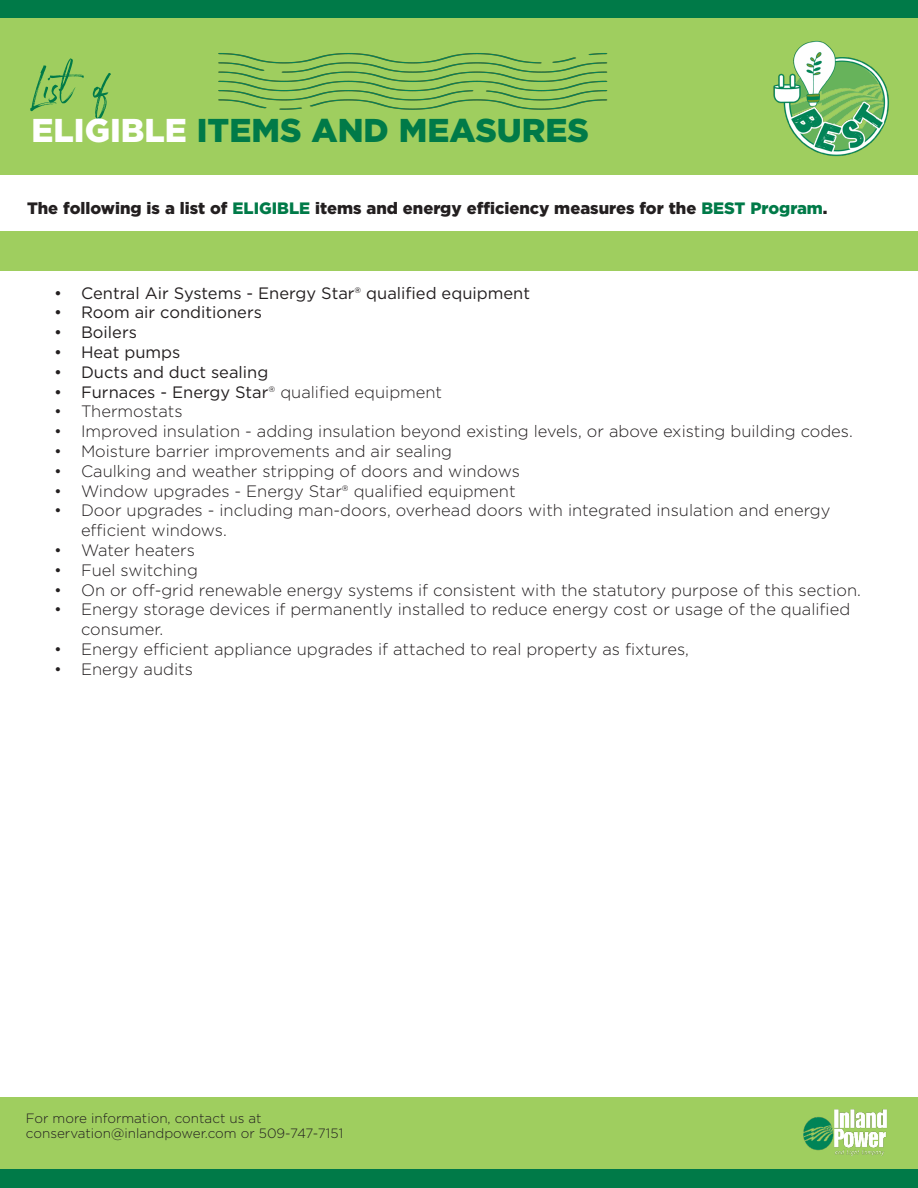
<style>
.page{position:relative;width:918px;height:1188px;background:#fff}
.page>*{position:absolute;margin:0;border:0;box-sizing:border-box;transform-origin:0 0}
.t1{font:52.5px "Northwell Alt";color:#007a48}
.t2{font:900 33px "Gotham";color:#007a48}
.t3{font:300 16.5px/19.8px "Gotham";color:#231f20}
.t4{font:16.5px "Gotham";color:#231f20}
.t5{font:900 16.5px "Gotham";color:#231f20}
.t6{font:300 13.5px/15px "Gotham";color:#231f20}
.s1{color:#fff}
.s2{color:#007a48}
.s3{font-weight:300}
</style>
<div class="page">
<div style="left:0;top:1097px;width:918px;height:71px;background:#9fce5f"></div>
<div style="left:0;top:231px;width:918px;height:39px;background:#9fce5f"></div>
<div style="left:0;top:0;width:918px;height:175px;background:#9fce5f"></div>
<div style="left:0;top:0;width:918px;height:17px;background:#007a48"></div>
<img style="left:218px;top:53px;width:390px;height:57px">
<img style="left:773px;top:40px;width:116px;height:117px">
<img style="left:803px;top:1109px;width:84px;height:47px">
<div style="left:0;top:1169px;width:918px;height:19px;background:#007a48"></div>
<p class="t1" style="left:32px;top:49px;width:79px">List of</p>
<p class="t2" style="left:32px;top:107px;width:559px"><span class="s1">ELIGIBLE</span> ITEMS AND MEASURES</p>
<p class="t5" style="left:27px;top:197px;width:802px">The following is a list of <span class="s2">ELIGIBLE</span> items and energy efficiency measures for the <span class="s2">BEST Program</span>.</p>
<p class="t4" style="left:54px;top:282px;width:478px">• Central Air Systems - Energy Star® qualified equipment</p>
<p class="t4" style="left:54px;top:302px;width:209px">• Room air conditioners</p>
<p class="t4" style="left:54px;top:322px;width:84px">• Boilers</p>
<p class="t4" style="left:54px;top:342px;width:128px">• Heat pumps</p>
<p class="t4" style="left:54px;top:361px;width:216px">• Ducts and duct sealing</p>
<p class="t4" style="left:54px;top:381px;width:390px">• Furnaces - Energy Star<span class="s3">® qualified equipment</span></p>
<p class="t3" style="left:54px;top:401px;width:130px">• Thermostats</p>
<p class="t3" style="left:54px;top:421px;width:800px">• Improved insulation - adding insulation beyond existing levels, or above existing building codes.</p>
<p class="t3" style="left:54px;top:441px;width:400px">• Moisture barrier improvements and air sealing</p>
<p class="t3" style="left:54px;top:461px;width:467px">• Caulking and weather stripping of doors and windows</p>
<p class="t3" style="left:54px;top:480px;width:463px">• Window upgrades - Energy Star® qualified equipment</p>
<p class="t3" style="left:81px;top:500px;width:751px;text-indent:-27px">• Door upgrades - including man-doors, overhead doors with integrated insulation and energy efficient windows.</p>
<p class="t3" style="left:54px;top:540px;width:142px">• Water heaters</p>
<p class="t3" style="left:54px;top:560px;width:145px">• Fuel switching</p>
<p class="t3" style="left:54px;top:579px;width:809px">• On or off-grid renewable energy systems if consistent with the statutory purpose of this section.</p>
<p class="t3" style="left:81px;top:599px;width:771px;text-indent:-27px">• Energy storage devices if permanently installed to reduce energy cost or usage of the qualified consumer.</p>
<p class="t3" style="left:54px;top:639px;width:637px">• Energy efficient appliance upgrades if attached to real property as fixtures,</p>
<p class="t3" style="left:54px;top:659px;width:140px">• Energy audits</p>
<p class="t6" style="left:26px;top:1111px;width:319px">For more information, contact us at conservation@inlandpower.com or 509-747-7151</p>
</div>
